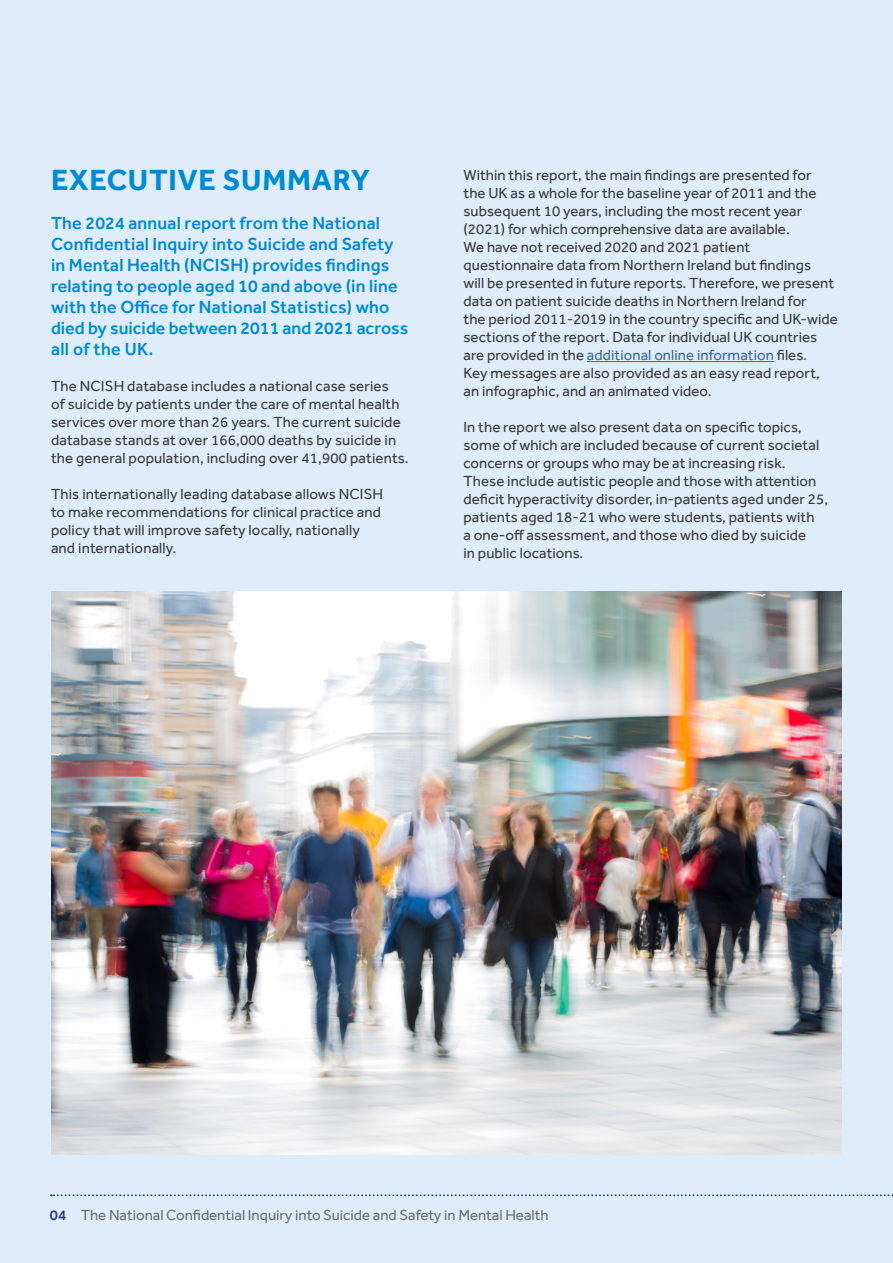
<style>
.page{position:relative;width:893px;height:1263px;background:#dfedfa}
.page>*{position:absolute;margin:0;border:0;box-sizing:border-box;transform-origin:0 0}
.t1{font:700 30px "Effra";letter-spacing:.025em;color:#008bd2}
.t2{font:500 18px/21px "Effra";letter-spacing:.01em;color:#008bd2}
.t3{font:15px/18px "Effra";letter-spacing:.005em;color:#3c3c3b}
.t4{font:15px "Effra";color:#706f6f}
.t5{font:500 15px "Effra";color:#2c3b8f}
.s1{color:#3f68a5}
</style>
<div class="page">
<img style="left:51px;top:592px;width:791px;height:562px">
<svg style="left:51px;top:1194px;width:842px;height:2px"></svg>
<hr style="left:587px;top:361px;width:187px;height:1px;background:#3f68a5">
<p class="t1" style="left:51px;top:162px;width:320px">EXECUTIVE SUMMARY</p>
<p class="t2" style="left:51px;top:212px;width:359px">The 2024 annual report from the National Confidential Inquiry into Suicide and Safety in Mental Health (NCISH) provides findings relating to people aged 10 and above (in line with the Office for National Statistics) who died by suicide between 2011 and 2021 across all of the UK.</p>
<p class="t3" style="left:51px;top:377px;width:359px">The NCISH database includes a national case series<br>of suicide by patients under the care of mental health services over more than 26 years. The current suicide database stands at over 166,000 deaths by suicide in the general population, including over 41,900 patients.</p>
<p class="t3" style="left:51px;top:485px;width:334px">This internationally leading database allows NCISH to make recommendations for clinical practice and policy that will improve safety locally, nationally and internationally.</p>
<p class="t3" style="left:463px;top:166px;width:376px">Within this report, the main findings are presented for<br>the UK as a whole for the baseline year of 2011 and the subsequent 10 years, including the most recent year (2021) for which comprehensive data are available.<br>We have not received 2020 and 2021 patient questionnaire data from Northern Ireland but findings<br>will be presented in future reports. Therefore, we present data on patient suicide deaths in Northern Ireland for<br>the period 2011-2019 in the country specific and UK-wide sections of the report. Data for individual UK countries are provided in the <span class="s1">additional online information</span> files.<br>Key messages are also provided as an easy read report, an infographic, and an animated video.</p>
<p class="t3" style="left:463px;top:418px;width:366px">In the report we also present data on specific topics, some of which are included because of current societal concerns or groups who may be at increasing risk.<br>These include autistic people and those with attention deficit hyperactivity disorder, in-patients aged under 25, patients aged 18-21 who were students, patients with<br>a one-off assessment, and those who died by suicide<br>in public locations.</p>
<p class="t5" style="left:50px;top:1206px;width:18px">04</p>
<p class="t4" style="left:81px;top:1206px;width:469px">The National Confidential Inquiry into Suicide and Safety in Mental Health</p>
</div>
